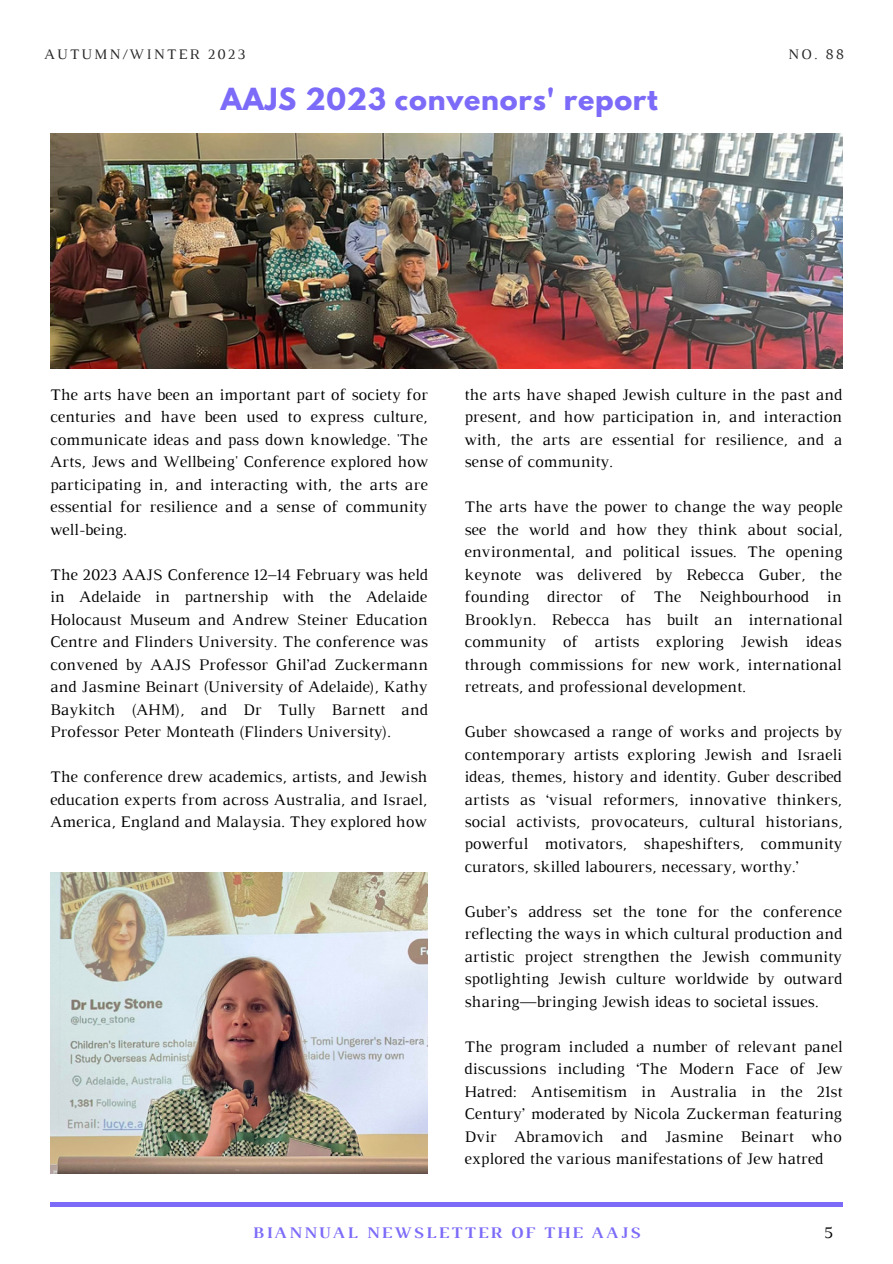
<style>
.page{position:relative;width:893px;height:1264px;background:#fff}
.page>*{position:absolute;margin:0;border:0;box-sizing:border-box;transform-origin:0 0}
.t1{font:700 27px "League Spartan";letter-spacing:.03em;color:#7b6bf8}
.t2{font:16.5px/22.5px "Luthier";color:#000;text-align:justify}
.t3{font:700 16.5px "Luthier";letter-spacing:.13em;color:#7b6bf8}
.t4{font:14.85px "Luthier";letter-spacing:.14em;color:#252525}
</style>
<div class="page">
<hr style="left:50px;top:1202px;width:792px;height:4px;background:#7b6bf8">
<img style="left:50px;top:134px;width:792px;height:235px">
<img style="left:50px;top:872px;width:378px;height:300px">
<p class="t4" style="left:44px;top:49px;width:203px">AUTUMN/WINTER 2023</p>
<p class="t4" style="left:788px;top:49px;width:57px">NO. 88</p>
<p class="t1" style="left:221px;top:86px;width:438px">AAJS 2023 convenors' report</p>
<p class="t2" style="left:50px;top:384px;width:379px">The arts have been an important part of society for centuries and have been used to express culture, communicate ideas and pass down knowledge. 'The Arts, Jews and Wellbeing' Conference explored how participating in, and interacting with, the arts are essential for resilience and a sense of community well-being.</p>
<p class="t2" style="left:50px;top:564px;width:380px">The 2023 AAJS Conference 12–14 February was held in Adelaide in partnership with the Adelaide Holocaust Museum and Andrew Steiner Education Centre and Flinders University. The conference was convened by AAJS Professor Ghil’ad Zuckermann and Jasmine Beinart (University of Adelaide), Kathy Baykitch (AHM), and Dr Tully Barnett and Professor Peter Monteath (Flinders University).</p>
<p class="t2" style="left:50px;top:766px;width:379px">The conference drew academics, artists, and Jewish education experts from across Australia, and Israel, America, England and Malaysia. They explored how</p>
<p class="t2" style="left:464px;top:384px;width:379px">the arts have shaped Jewish culture in the past and present, and how participation in, and interaction with, the arts are essential for resilience, and a sense of community.</p>
<p class="t2" style="left:464px;top:496px;width:380px">The arts have the power to change the way people see the world and how they think about social, environmental, and political issues. The opening keynote was delivered by Rebecca Guber, the founding director of The Neighbourhood in Brooklyn. Rebecca has built an international community of artists exploring Jewish ideas through commissions for new work, international retreats, and professional development.</p>
<p class="t2" style="left:464px;top:721px;width:379px">Guber showcased a range of works and projects by contemporary artists exploring Jewish and Israeli ideas, themes, history and identity. Guber described artists as ‘visual reformers, innovative thinkers, social activists, provocateurs, cultural historians, powerful motivators, shapeshifters, community curators, skilled labourers, necessary, worthy.’</p>
<p class="t2" style="left:464px;top:901px;width:379px">Guber’s address set the tone for the conference reflecting the ways in which cultural production and artistic project strengthen the Jewish community spotlighting Jewish culture worldwide by outward sharing—bringing Jewish ideas to societal issues.</p>
<p class="t2" style="left:464px;top:1036px;width:379px">The program included a number of relevant panel discussions including ‘The Modern Face of Jew Hatred: Antisemitism in Australia in the 21st Century’ moderated by Nicola Zuckerman featuring Dvir Abramovich and Jasmine Beinart who explored the various manifestations of Jew hatred</p>
<p class="t3" style="left:252px;top:1226px;width:389px">BIANNUAL NEWSLETTER OF THE AAJS</p>
<p class="t2" style="left:824px;top:1222px;width:11px">5</p>
</div>
